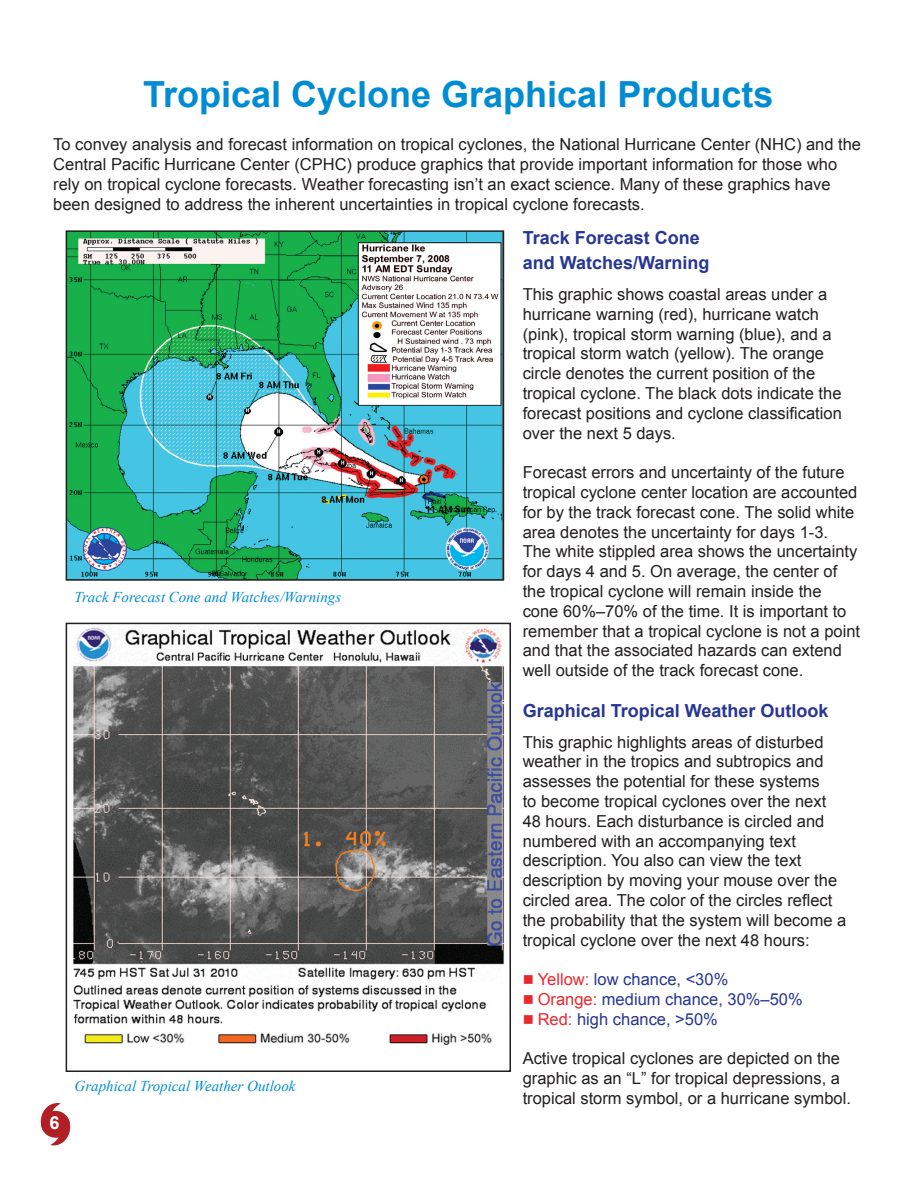
<style>
.page{position:relative;width:918px;height:1188px;background:#fff}
.page>*{position:absolute;margin:0;border:0;box-sizing:border-box;transform-origin:0 0}
.t1{font:700 36px "Arial";color:#008cd3}
.t2{font:700 18px/25.2px "Arial";color:#263692}
.t3{font:700 18px "Arial";color:#fff}
.t4{font:16.5px/19.8px "Arial";color:#231f20}
.t5{font:16.5px/19.8px "Arial";color:#263692}
.t6{font:italic 15px "Times New Roman";color:#008cd3}
.s1{color:#e9282d}
</style>
<div class="page">
<svg style="left:40px;top:1103px;width:31px;height:43px"></svg>
<img style="left:72px;top:626px;width:433px;height:419px">
<div style="left:66px;top:623px;width:445px;height:449px;border:2px solid #231f20"></div>
<img style="left:69px;top:233px;width:432px;height:345px">
<div style="left:66px;top:230px;width:438px;height:351px;border:2px solid #231f20"></div>
<h1 class="t1" style="left:143px;top:71px;width:632px">Tropical Cyclone Graphical Products</h1>
<p class="t4" style="left:53px;top:135px;width:809px">To convey analysis and forecast information on tropical cyclones, the National Hurricane Center (NHC) and the Central Pacific Hurricane Center (CPHC) produce graphics that provide important information for those who rely on tropical cyclone forecasts. Weather forecasting isn’t an exact science. Many of these graphics have been designed to address the inherent uncertainties in tropical cyclone forecasts.</p>
<p class="t2" style="left:523px;top:226px;width:188px">Track Forecast Cone and Watches/Warning</p>
<p class="t4" style="left:523px;top:285px;width:321px">This graphic shows coastal areas under a hurricane warning (red), hurricane watch (pink), tropical storm warning (blue), and a tropical storm watch (yellow). The orange circle denotes the current position of the tropical cyclone. The black dots indicate the forecast positions and cyclone classification over the next 5 days.</p>
<p class="t4" style="left:523px;top:463px;width:339px">Forecast errors and uncertainty of the future tropical cyclone center location are accounted for by the track forecast cone. The solid white area denotes the uncertainty for days 1-3.<br>The white stippled area shows the uncertainty for days 4 and 5. On average, the center of the tropical cyclone will remain inside the cone 60%–70% of the time. It is important to remember that a tropical cyclone is not a point and that the associated hazards can extend well outside of the track forecast cone.</p>
<p class="t6" style="left:75px;top:587px;width:268px">Track Forecast Cone and Watches/Warnings</p>
<p class="t3" style="left:50px;top:1111px;width:12px">6</p>
<p class="t6" style="left:75px;top:1076px;width:222px">Graphical Tropical Weather Outlook</p>
<p class="t2" style="left:523px;top:699px;width:307px">Graphical Tropical Weather Outlook</p>
<p class="t4" style="left:523px;top:732px;width:325px">This graphic highlights areas of disturbed weather in the tropics and subtropics and assesses the potential for these systems<br>to become tropical cyclones over the next 48 hours. Each disturbance is circled and numbered with an accompanying text description. You also can view the text description by moving your mouse over the circled area. The color of the circles reflect the probability that the system will become a tropical cyclone over the next 48 hours:</p>
<p class="t5" style="left:538px;top:970px;width:267px"><span class="s1">Yellow:</span> low chance, &lt;30%<br><span class="s1">Orange:</span> medium chance, 30%–50%<br><span class="s1">Red:</span> high chance, &gt;50%</p>
<p class="t4" style="left:523px;top:1049px;width:330px">Active tropical cyclones are depicted on the graphic as an “L” for tropical depressions, a tropical storm symbol, or a hurricane symbol.</p>
</div>
